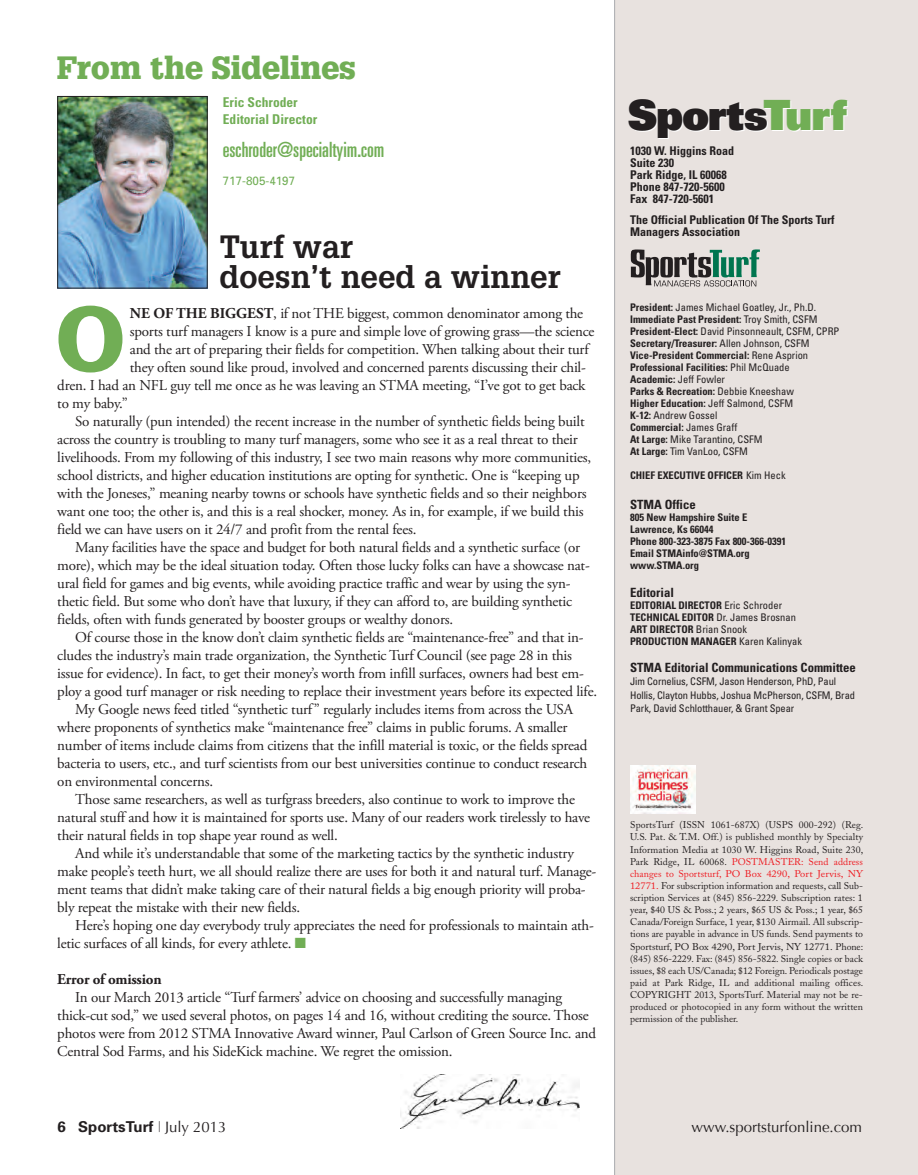
<style>
.page{position:relative;width:918px;height:1175px;background:#fff}
.page>*{position:absolute;margin:0;border:0;box-sizing:border-box;transform-origin:0 0}
.t1{font:900 90.3px "Glypha";color:#71ae55}
.t2{font:900 41.7px "Univers";letter-spacing:-.03em;color:#231f20}
.t3{font:700 31.5px/30px "Glypha";color:#231f20}
.t4{font:900 31.5px "Glypha";color:#71ae55}
.t5{font:ultra-condensed 21px "Univers";color:#71ae55}
.t6{font:15px "Adobe Garamond Pro";letter-spacing:-.015em;color:#231f20}
.t7{font:15px "Optima";color:#231f20}
.t8{font:700 15px "Univers";color:#231f20}
.t9{font:700 15px "Adobe Garamond Pro";letter-spacing:-.015em;color:#231f20}
.t10{font:700 condensed 13.5px/16.2px "Univers";color:#71ae55}
.t11{font:700 condensed 12.75px "Univers";color:#231f20}
.t12{font:700 condensed 12px/12px "Univers";color:#231f20}
.t13{font:12px "Univers";color:#71ae55}
.t14{font:condensed 10.5px/12px "Univers";letter-spacing:-.01em;color:#231f20}
.t15{font:700 condensed 10.5px/12px "Univers";color:#231f20}
.t16{font:9.75px/12.1px "Adobe Caslon";letter-spacing:.005em;color:#231f20;text-align:justify}
.s1{font-weight:700}
.s2{color:#71ae55}
.s3{font-weight:100;font-stretch:ultra-condensed}
.s4{font-family:"Optima";font-weight:400}
.s5{color:#fff}
.s6{font-weight:400}
.s7{color:#ee1d23}
</style>
<div class="page">
<div style="left:614px;top:0;width:304px;height:1174px;background:#e8e2df"></div>
<img style="left:59px;top:98px;width:147px;height:188px">
<div style="left:57px;top:96px;width:151px;height:192px;border:1px solid #231f20"></div>
<svg style="left:631px;top:249px;width:129px;height:37px;background:#8c9891"></svg>
<img style="left:630px;top:765px;width:66px;height:48px">
<img style="left:401px;top:1074px;width:179px;height:54px">
<p class="t4" style="left:56px;top:55px;width:301px">From the Sidelines</p>
<p class="t10" style="left:223px;top:95px;width:96px">Eric Schroder<br>Editorial Director</p>
<p class="t5" style="left:223px;top:142px;width:163px">eschroder@specialtyim.com</p>
<p class="t13" style="left:223px;top:176px;width:74px">717-805-4197</p>
<p class="t3" style="left:220px;top:232px;width:343px">Turf war<br>doesn’t need a winner</p>
<p class="t1" style="left:55px;top:304px;width:72px">O</p>
<p class="t6" style="left:130px;top:307px;width:455px"><span class="s1">NE OF THE BIGGEST</span>, if not THE biggest, common denominator among the</p>
<p class="t6" style="left:130px;top:325px;width:466px">sports turf managers I know is a pure and simple love of growing grass—the science</p>
<p class="t6" style="left:130px;top:343px;width:461px">and the art of preparing their fields for competition. When talking about their turf</p>
<p class="t6" style="left:130px;top:361px;width:458px">they often sound like proud, involved and concerned parents discussing their chil-</p>
<p class="t6" style="left:57px;top:379px;width:530px">dren. I had an NFL guy tell me once as he was leaving an STMA meeting, “I’ve got to get back</p>
<p class="t6" style="left:57px;top:397px;width:72px">to my baby.”</p>
<p class="t6" style="left:75px;top:415px;width:511px">So naturally (pun intended) the recent increase in the number of synthetic fields being built</p>
<p class="t6" style="left:57px;top:433px;width:522px">across the country is troubling to many turf managers, some who see it as a real threat to their</p>
<p class="t6" style="left:57px;top:451px;width:535px">livelihoods. From my following of this industry, I see two main reasons why more communities,</p>
<p class="t6" style="left:57px;top:469px;width:524px">school districts, and higher education institutions are opting for synthetic. One is “keeping up</p>
<p class="t6" style="left:57px;top:487px;width:531px">with the Joneses,” meaning nearby towns or schools have synthetic fields and so their neighbors</p>
<p class="t6" style="left:57px;top:505px;width:528px">want one too; the other is, and this is a real shocker, money. As in, for example, if we build this</p>
<p class="t6" style="left:57px;top:523px;width:361px">field we can have users on it 24/7 and profit from the rental fees.</p>
<p class="t6" style="left:75px;top:541px;width:506px">Many facilities have the space and budget for both natural fields and a synthetic surface (or</p>
<p class="t6" style="left:57px;top:559px;width:534px">more), which may be the ideal situation today. Often those lucky folks can have a showcase nat-</p>
<p class="t6" style="left:57px;top:577px;width:515px">ural field for games and big events, while avoiding practice traffic and wear by using the syn-</p>
<p class="t6" style="left:57px;top:595px;width:516px">thetic field. But some who don’t have that luxury, if they can afford to, are building synthetic</p>
<p class="t6" style="left:57px;top:613px;width:397px">fields, often with funds generated by booster groups or wealthy donors.</p>
<p class="t6" style="left:75px;top:631px;width:510px">Of course those in the know don’t claim synthetic fields are “maintenance-free” and that in-</p>
<p class="t6" style="left:57px;top:649px;width:516px">cludes the industry’s main trade organization, the Synthetic Turf Council (see page 28 in this</p>
<p class="t6" style="left:57px;top:667px;width:528px">issue for evidence). In fact, to get their money’s worth from infill surfaces, owners had best em-</p>
<p class="t6" style="left:57px;top:685px;width:541px">ploy a good turf manager or risk needing to replace their investment years before its expected life.</p>
<p class="t6" style="left:75px;top:703px;width:499px">My Google news feed titled “synthetic turf” regularly includes items from across the USA</p>
<p class="t6" style="left:57px;top:721px;width:512px">where proponents of synthetics make “maintenance free” claims in public forums. A smaller</p>
<p class="t6" style="left:57px;top:739px;width:532px">number of items include claims from citizens that the infill material is toxic, or the fields spread</p>
<p class="t6" style="left:57px;top:757px;width:531px">bacteria to users, etc., and turf scientists from our best universities continue to conduct research</p>
<p class="t6" style="left:57px;top:775px;width:157px">on environmental concerns.</p>
<p class="t6" style="left:75px;top:793px;width:501px">Those same researchers, as well as turfgrass breeders, also continue to work to improve the</p>
<p class="t6" style="left:57px;top:811px;width:534px">natural stuff and how it is maintained for sports use. Many of our readers work tirelessly to have</p>
<p class="t6" style="left:57px;top:829px;width:282px">their natural fields in top shape year round as well.</p>
<p class="t6" style="left:75px;top:847px;width:500px">And while it’s understandable that some of the marketing tactics by the synthetic industry</p>
<p class="t6" style="left:57px;top:865px;width:541px">make people’s teeth hurt, we all should realize there are uses for both it and natural turf. Manage-</p>
<p class="t6" style="left:57px;top:883px;width:530px">ment teams that didn’t make taking care of their natural fields a big enough priority will proba-</p>
<p class="t6" style="left:57px;top:901px;width:244px">bly repeat the mistake with their new fields.</p>
<p class="t6" style="left:75px;top:919px;width:520px">Here’s hoping one day everybody truly appreciates the need for professionals to maintain ath-</p>
<p class="t6" style="left:57px;top:937px;width:250px">letic surfaces of all kinds, for every athlete. <span class="s2">■</span></p>
<p class="t9" style="left:57px;top:973px;width:106px">Error of omission</p>
<p class="t6" style="left:75px;top:991px;width:488px">In our March 2013 article “Turf farmers’ advice on choosing and successfully managing</p>
<p class="t6" style="left:57px;top:1009px;width:533px">thick-cut sod,” we used several photos, on pages 14 and 16, without crediting the source. Those</p>
<p class="t6" style="left:57px;top:1027px;width:540px">photos were from 2012 STMA Innovative Award winner, Paul Carlson of Green Source Inc. and</p>
<p class="t6" style="left:57px;top:1045px;width:397px">Central Sod Farms, and his SideKick machine. We regret the omission.</p>
<p class="t8" style="left:57px;top:1121px;width:171px">6 SportsTurf <span class="s3">|</span> <span class="s4">July 2013</span></p>
<p class="t2" style="left:628px;top:100px;width:222px">Sports<span class="s5">Turf</span></p>
<p class="t12" style="left:630px;top:146px;width:106px">1030 W. Higgins Road<br>Suite 230<br>Park Ridge, IL 60068<br>Phone 847-720-5600<br>Fax 847-720-5601</p>
<p class="t12" style="left:630px;top:215px;width:206px">The Official Publication Of The Sports Turf<br>Managers Association</p>
<p class="t14" style="left:630px;top:302px;width:211px"><span class="s1">President:</span> James Michael Goatley, Jr., Ph.D.<br><span class="s1">Immediate Past President:</span> Troy Smith, CSFM <span class="s1">President-Elect:</span> David Pinsonneault, CSFM, CPRP <span class="s1">Secretary/Treasurer:</span> Allen Johnson, CSFM <span class="s1">Vice-President Commercial:</span> Rene Asprion <span class="s1">Professional Facilities:</span> Phil McQuade<br><span class="s1">Academic:</span> Jeff Fowler<br><span class="s1">Parks &amp; Recreation:</span> Debbie Kneeshaw<br><span class="s1">Higher Education:</span> Jeff Salmond, CSFM<br><span class="s1">K-12:</span> Andrew Gossel<br><span class="s1">Commercial:</span> James Graff<br><span class="s1">At Large:</span> Mike Tarantino, CSFM<br><span class="s1">At Large:</span> Tim VanLoo, CSFM</p>
<p class="t15" style="left:630px;top:470px;width:157px">CHIEF EXECUTIVE OFFICER <span class="s6">Kim Heck</span></p>
<p class="t11" style="left:630px;top:500px;width:67px">STMA Office</p>
<p class="t15" style="left:630px;top:512px;width:158px">805 New Hampshire Suite E<br>Lawrence, Ks 66044<br>Phone 800-323-3875 Fax 800-366-0391<br>Email STMAinfo@STMA.org www.STMA.org</p>
<p class="t11" style="left:630px;top:588px;width:45px">Editorial</p>
<p class="t15" style="left:630px;top:600px;width:173px">EDITORIAL DIRECTOR <span class="s6">Eric Schroder<br></span>TECHNICAL EDITOR <span class="s6">Dr. James Brosnan<br></span>ART DIRECTOR <span class="s6">Brian Snook<br></span>PRODUCTION MANAGER <span class="s6">Karen Kalinyak</span></p>
<p class="t11" style="left:630px;top:662px;width:227px">STMA Editorial Communications Committee</p>
<p class="t14" style="left:630px;top:676px;width:226px;line-height:13.5px">Jim Cornelius, CSFM, Jason Henderson, PhD, Paul<br>Hollis, Clayton Hubbs, Joshua McPherson, CSFM, Brad<br>Park, David Schlotthauer, &amp; Grant Spear</p>
<p class="t16" style="left:630px;top:820px;width:235px">SportsTurf (ISSN 1061-687X) (USPS 000-292) (Reg.<br>U.S. Pat. &amp; T.M. Off.) is published monthly by Specialty Information Media at 1030 W. Higgins Road, Suite 230, Park Ridge, IL 60068. <span class="s7">POSTMASTER: Send address changes to Sportsturf, PO Box 4290, Port Jervis, NY 12771.</span> For subscription information and requests, call Sub&shy;scription Services at (845) 856-2229. Subscription rates: 1 year, $40 US &amp; Poss.; 2 years, $65 US &amp; Poss.; 1 year, $65<br>Canada/Foreign Surface, 1 year, $130 Airmail. All subscrip&shy;tions are payable in advance in US funds. Send payments to Sportsturf, PO Box 4290, Port Jervis, NY 12771. Phone: (845) 856-2229. Fax: (845) 856-5822. Single copies or back issues, $8 each US/Canada; $12 Foreign. Periodicals postage paid at Park Ridge, IL and additional mailing offices.<br>COPYRIGHT 2013, SportsTurf. Material may not be re&shy;produced or photocopied in any form without the written permission of the publisher.</p>
<p class="t7" style="left:691px;top:1118px;width:172px">www.sportsturfonline.com</p>
</div>
